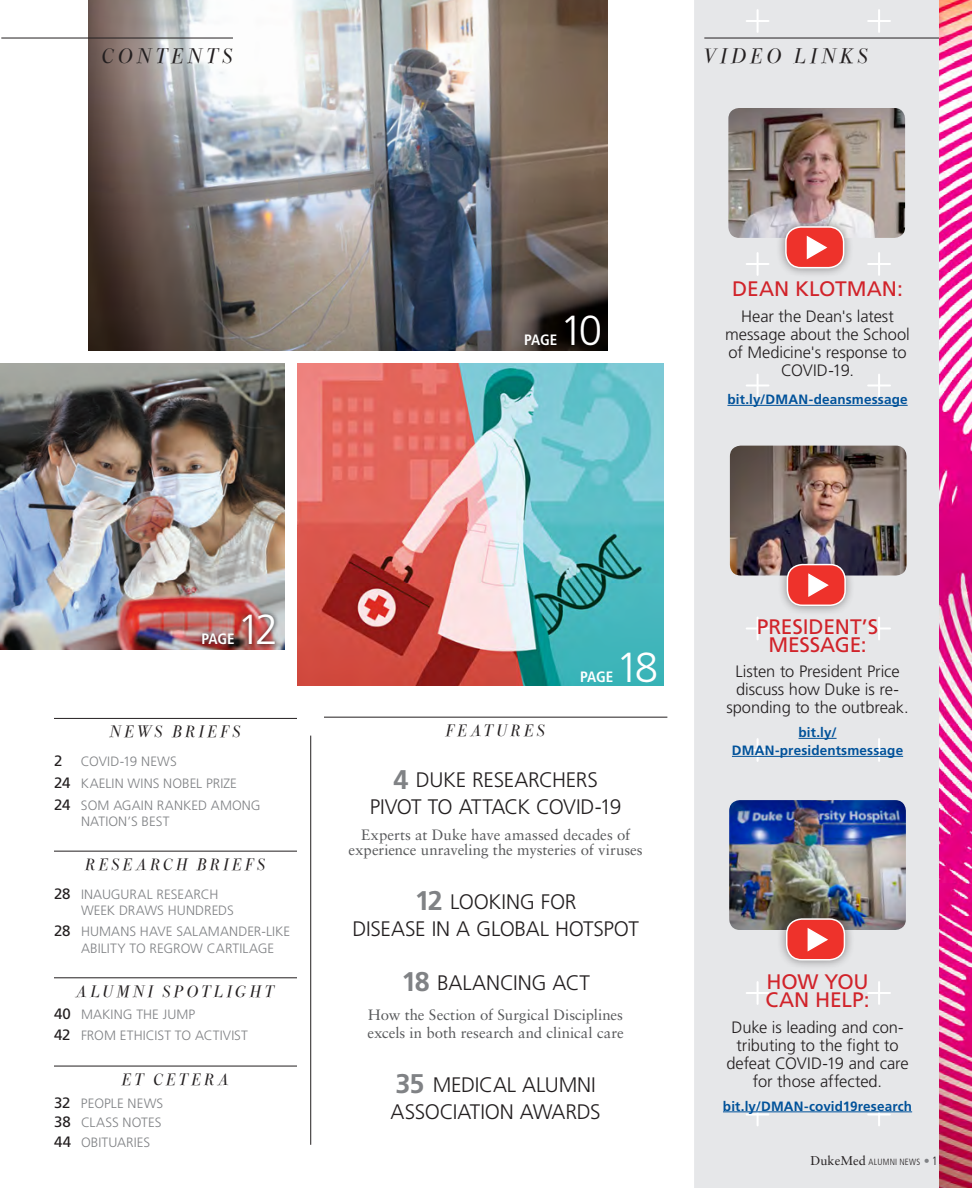
<style>
.page{position:relative;width:972px;height:1188px;background:#fff}
.page>*{position:absolute;margin:0;border:0;box-sizing:border-box;transform-origin:0 0}
.t1{font:300 42px "Frutiger LT Pro";color:#fff}
.INDEX_TEXT{font:300 21px/27px "Frutiger LT Pro";letter-spacing:-.015em;color:#231f20;text-align:center}
.TEXT_frutiger{font:21px/18px "Frutiger LT Pro";letter-spacing:-.005em;color:#d1232a;text-align:center}
.dept_headers{font:italic 21px "Bodoni Svty Two ITCTT";letter-spacing:.205em;color:#231f20}
.TEXT_frutiger-2{font:300 16.5px/18px "Frutiger LT Pro";letter-spacing:-.005em;color:#231f20;text-align:center}
.dept_headers-2{font:italic 16.5px "Bodoni Svty Two ITCTT";letter-spacing:.2em;color:#231f20}
.INDEX_TEXT-2{font:15px/15px "Sabon LT Std";color:#57585a;text-align:center}
.t2{font:700 condensed 15px "Frutiger LT Pro";letter-spacing:-.02em;color:#fff}
.INDEX_TEXT-3{font:300 13.5px/16.5px "Frutiger LT Pro";letter-spacing:.005em;color:#808285}
.TEXT_frutiger-3{font:700 13.5px "Frutiger LT Pro";letter-spacing:.01em;color:#01529a}
.t3{font:300 condensed 9px "Frutiger LT Pro";letter-spacing:.025em;color:#231f20}
.s1{font-weight:400;font-size:15px;color:#231f20}
.s2{font-weight:700;font-size:27px;color:#808285}
.s3{font-family:"Sabon LT Std";font-weight:400;font-stretch:normal;font-size:12.75px}
.s4{font-weight:700;font-stretch:normal;font-size:12px;color:#808285}
.s5{font-size:12px}
</style>
<div class="page">
<div style="left:694px;top:0;width:246px;height:1188px;background:#e6e7e9"></div>
<hr style="left:747px;top:20px;width:22px;height:2px;background:#fff">
<hr style="left:757px;top:10px;width:2px;height:22px;background:#fff">
<hr style="left:868px;top:20px;width:22px;height:2px;background:#fff">
<hr style="left:878px;top:10px;width:2px;height:22px;background:#fff">
<hr style="left:747px;top:263px;width:22px;height:2px;background:#fff">
<hr style="left:757px;top:253px;width:2px;height:22px;background:#fff">
<hr style="left:868px;top:263px;width:22px;height:2px;background:#fff">
<hr style="left:878px;top:253px;width:2px;height:22px;background:#fff">
<hr style="left:747px;top:384px;width:22px;height:3px;background:#fff">
<hr style="left:757px;top:375px;width:2px;height:21px;background:#fff">
<hr style="left:868px;top:384px;width:22px;height:3px;background:#fff">
<hr style="left:878px;top:375px;width:2px;height:21px;background:#fff">
<hr style="left:747px;top:627px;width:22px;height:3px;background:#fff">
<hr style="left:757px;top:618px;width:2px;height:21px;background:#fff">
<hr style="left:868px;top:627px;width:22px;height:3px;background:#fff">
<hr style="left:878px;top:618px;width:2px;height:21px;background:#fff">
<hr style="left:747px;top:749px;width:22px;height:2px;background:#fff">
<hr style="left:757px;top:739px;width:2px;height:22px;background:#fff">
<hr style="left:868px;top:749px;width:22px;height:2px;background:#fff">
<hr style="left:878px;top:739px;width:2px;height:22px;background:#fff">
<hr style="left:747px;top:992px;width:22px;height:2px;background:#fff">
<hr style="left:757px;top:982px;width:2px;height:22px;background:#fff">
<hr style="left:868px;top:992px;width:22px;height:2px;background:#fff">
<hr style="left:878px;top:982px;width:2px;height:22px;background:#fff">
<hr style="left:747px;top:1113px;width:22px;height:3px;background:#fff">
<hr style="left:757px;top:1104px;width:2px;height:21px;background:#fff">
<hr style="left:868px;top:1113px;width:22px;height:3px;background:#fff">
<hr style="left:878px;top:1104px;width:2px;height:21px;background:#fff">
<img style="left:89px;top:0;width:518px;height:350px">
<hr style="left:54px;top:718px;width:243px;height:1px;background:#231f20">
<hr style="left:54px;top:851px;width:243px;height:1px;background:#231f20">
<hr style="left:54px;top:978px;width:243px;height:1px;background:#231f20">
<hr style="left:54px;top:1066px;width:243px;height:1px;background:#231f20">
<hr style="left:324px;top:717px;width:343px;height:1px;background:#231f20">
<hr style="left:310px;top:736px;width:1px;height:409px;background:#231f20">
<img style="left:0;top:364px;width:284px;height:285px">
<img style="left:297px;top:363px;width:366px;height:323px">
<div style="left:197px;top:609px;width:83px;height:40px;background:#231f20;opacity:.95"></div>
<hr style="left:704px;top:38px;width:268px;height:1px;background:#231f20">
<hr style="left:727px;top:405px;width:181px;height:1px;background:#01529a">
<hr style="left:799px;top:738px;width:38px;height:1px;background:#01529a">
<hr style="left:732px;top:756px;width:171px;height:1px;background:#01529a">
<hr style="left:723px;top:1112px;width:189px;height:1px;background:#01529a">
<img style="left:728px;top:108px;width:177px;height:130px">
<div style="left:775px;top:216px;width:79px;height:62px;background:#231f20;opacity:.5"></div>
<div style="left:786px;top:227px;width:58px;height:41px;background:#ee322b;border-radius:15px"></div>
<div style="left:785px;top:226px;width:59px;height:42px;border:2px solid #fff;border-radius:15px"></div>
<svg style="left:806px;top:235px;width:22px;height:25px"></svg>
<hr style="left:1px;top:38px;width:232px;height:1px;background:#231f20">
<img style="left:730px;top:446px;width:177px;height:130px">
<div style="left:777px;top:554px;width:79px;height:62px;background:#231f20;opacity:.5"></div>
<div style="left:787px;top:565px;width:58px;height:40px;background:#ee322b;border-radius:15px"></div>
<div style="left:787px;top:564px;width:59px;height:42px;border:2px solid #fff;border-radius:15px"></div>
<svg style="left:808px;top:573px;width:21px;height:24px"></svg>
<img style="left:940px;top:0;width:32px;height:1188px">
<img style="left:729px;top:800px;width:177px;height:130px">
<div style="left:776px;top:908px;width:79px;height:62px;background:#231f20;opacity:.5"></div>
<div style="left:787px;top:919px;width:57px;height:41px;background:#ee322b;border-radius:15px"></div>
<div style="left:786px;top:918px;width:59px;height:43px;border:2px solid #fff;border-radius:15px"></div>
<svg style="left:807px;top:928px;width:21px;height:24px"></svg>
<p class="dept_headers" style="left:102px;top:38px;width:132px">CONTENTS</p>
<p class="dept_headers" style="left:704px;top:38px;width:165px">VIDEO LINKS</p>
<p class="t2" style="left:524px;top:331px;width:35px">PAGE</p>
<p class="t1" style="left:560px;top:306px;width:43px">10</p>
<p class="TEXT_frutiger" style="left:732px;top:280px;width:172px">DEAN KLOTMAN:</p>
<p class="TEXT_frutiger-2" style="left:725px;top:307px;width:186px">Hear the Dean's latest message about the School of Medicine's response to<br>COVID-19.</p>
<p class="TEXT_frutiger-3" style="left:727px;top:391px;width:182px">bit.ly/DMAN-deansmessage</p>
<p class="t2" style="left:201px;top:630px;width:35px">PAGE</p>
<p class="t1" style="left:238px;top:605px;width:42px">12</p>
<p class="dept_headers-2" style="left:110px;top:718px;width:132px">NEWS BRIEFS</p>
<p class="INDEX_TEXT-3" style="left:54px;top:753px;width:124px"><span class="s1">2</span> COVID-19 NEWS</p>
<p class="INDEX_TEXT-3" style="left:54px;top:775px;width:185px"><span class="s1">24</span> KAELIN WINS NOBEL PRIZE</p>
<p class="INDEX_TEXT-3" style="left:81px;top:797px;width:181px;text-indent:-27px"><span class="s1">24</span> SOM AGAIN RANKED AMONG<br>NATION’S BEST</p>
<p class="dept_headers-2" style="left:85px;top:850px;width:182px">RESEARCH BRIEFS</p>
<p class="INDEX_TEXT-3" style="left:81px;top:886px;width:154px;text-indent:-27px"><span class="s1">28</span> INAUGURAL RESEARCH<br>WEEK DRAWS HUNDREDS</p>
<p class="INDEX_TEXT-3" style="left:81px;top:923px;width:211px;text-indent:-27px"><span class="s1">28</span> HUMANS HAVE SALAMANDER-LIKE<br>ABILITY TO REGROW CARTILAGE</p>
<p class="dept_headers-2" style="left:77px;top:977px;width:199px">ALUMNI SPOTLIGHT</p>
<p class="INDEX_TEXT-3" style="left:54px;top:1007px;width:143px"><span class="s1">40</span> MAKING THE JUMP</p>
<p class="INDEX_TEXT-3" style="left:54px;top:1027px;width:195px"><span class="s1">42</span> FROM ETHICIST TO ACTIVIST</p>
<p class="dept_headers-2" style="left:122px;top:1065px;width:108px">ET CETERA</p>
<p class="INDEX_TEXT-3" style="left:54px;top:1095px;width:111px"><span class="s1">32</span> PEOPLE NEWS</p>
<p class="INDEX_TEXT-3" style="left:54px;top:1115px;width:109px"><span class="s1">38</span> CLASS NOTES</p>
<p class="INDEX_TEXT-3" style="left:54px;top:1134px;width:98px"><span class="s1">44</span> OBITUARIES</p>
<p class="t2" style="left:580px;top:668px;width:35px">PAGE</p>
<p class="t1" style="left:616px;top:643px;width:43px">18</p>
<p class="dept_headers-2" style="left:446px;top:716px;width:101px">FEATURES</p>
<p class="INDEX_TEXT" style="left:370px;top:767px;width:253px"><span class="s2">4</span> DUKE RESEARCHERS<br>PIVOT TO ATTACK COVID-19</p>
<p class="INDEX_TEXT-2" style="left:349px;top:827px;width:296px">Experts at Duke have amassed decades of experience unraveling the mysteries of viruses</p>
<p class="INDEX_TEXT" style="left:353px;top:888px;width:288px"><span class="s2">12</span> LOOKING FOR<br>DISEASE IN A GLOBAL HOTSPOT</p>
<p class="INDEX_TEXT" style="left:401px;top:969px;width:190px"><span class="s2">18</span> BALANCING ACT</p>
<p class="INDEX_TEXT-2" style="left:368px;top:1005px;width:258px;line-height:18px;text-align:left">How the Section of Surgical Disciplines excels in both research and clinical care</p>
<p class="INDEX_TEXT" style="left:391px;top:1071px;width:212px;text-align:left"><span class="s2">35</span> MEDICAL ALUMNI<br>ASSOCIATION AWARDS</p>
<p class="TEXT_frutiger" style="left:757px;top:617px;width:123px">PRESIDENT’S<br>MESSAGE:</p>
<p class="TEXT_frutiger-2" style="left:726px;top:662px;width:184px">Listen to President Price discuss how Duke is re&shy;sponding to the outbreak.</p>
<p class="TEXT_frutiger-3" style="left:799px;top:724px;width:40px">bit.ly/</p>
<p class="TEXT_frutiger-3" style="left:732px;top:742px;width:173px">DMAN-presidentsmessage</p>
<p class="TEXT_frutiger" style="left:766px;top:973px;width:104px">HOW YOU</p>
<p class="TEXT_frutiger" style="left:766px;top:991px;width:106px">CAN HELP:</p>
<p class="TEXT_frutiger-2" style="left:726px;top:1018px;width:184px">Duke is leading and con&shy;tributing to the fight to defeat COVID-19 and care for those affected.</p>
<p class="TEXT_frutiger-3" style="left:723px;top:1098px;width:191px">bit.ly/DMAN-covid19research</p>
<p class="t3" style="left:811px;top:1157px;width:129px"><span class="s3">DukeMed</span> ALUMNI NEWS <span class="s4">•</span> <span class="s5">1</span></p>
</div>
